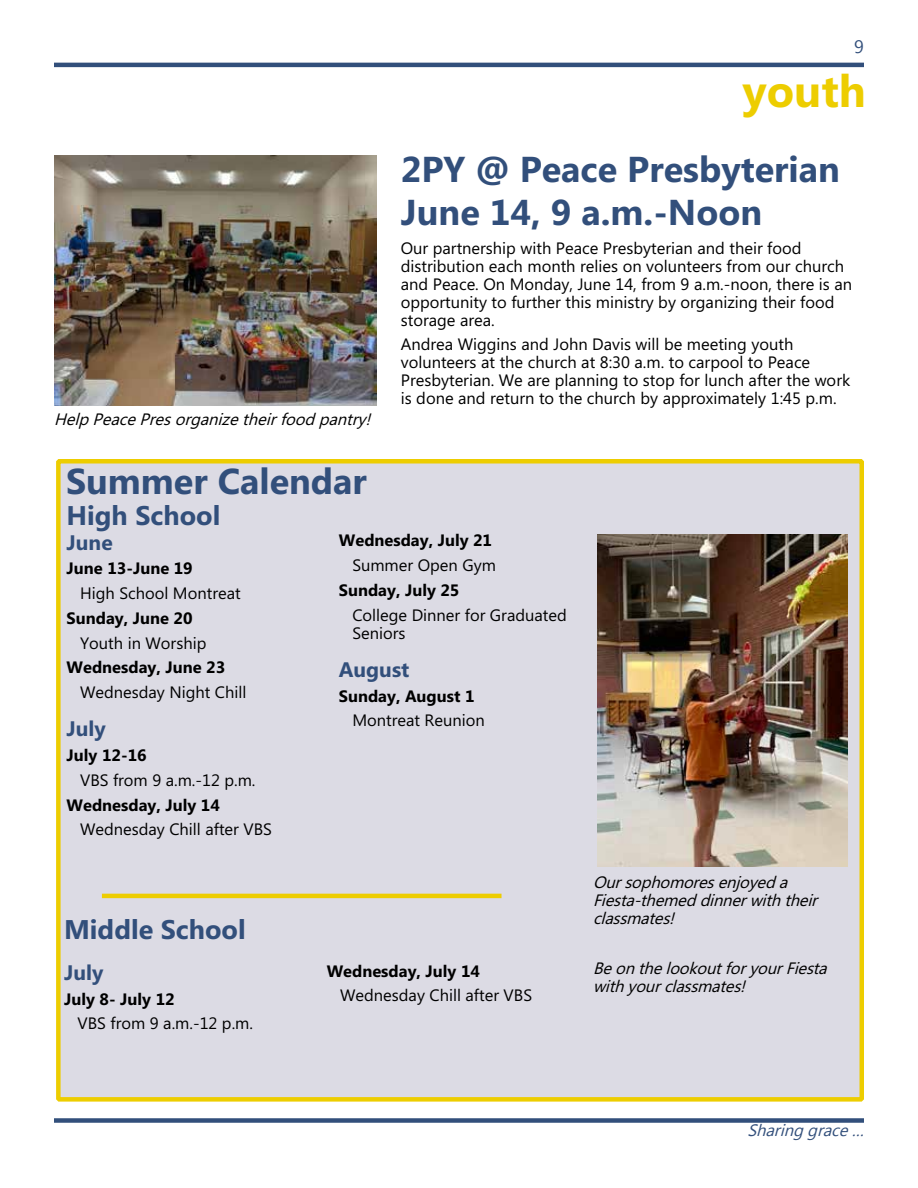
<style>
.page{position:relative;width:918px;height:1188px;background:#fff}
.page>*{position:absolute;margin:0;border:0;box-sizing:border-box;transform-origin:0 0}
.t1{font:700 45px "Microsoft Phags Pa";color:#edcd00}
.t2{font:700 36px/43.2px "Microsoft Phags Pa";color:#324f7b}
.t3{font:700 27px "Microsoft Phags Pa";color:#324f7b}
.t4{font:700 21px "Microsoft Phags Pa";color:#324f7b}
.t5{font:16.5px/18px "Microsoft Phags Pa";color:#000}
.t6{font:italic 16.5px/18px "Microsoft Phags Pa";letter-spacing:-.01em;color:#000}
.t7{font:700 16.5px "Microsoft Phags Pa";color:#000}
.t8{font:italic 16.5px "Segoe UI Emoji";color:#324f7b}
</style>
<div class="page">
<hr style="left:54px;top:63px;width:810px;height:4px;background:#324f7b">
<div style="left:54px;top:1118px;width:810px;height:5px;background:#324f7b"></div>
<div style="left:56px;top:459px;width:808px;height:643px;background:#dcdbe4;border:4px solid #edcd00"></div>
<img style="left:598px;top:534px;width:250px;height:333px">
<hr style="left:102px;top:894px;width:400px;height:4px;background:#edcd00">
<img style="left:54px;top:156px;width:323px;height:249px">
<p class="t6" style="left:54px;top:409px;width:323px">HelpPeacePresorganizetheirfoodpantry!</p>
<h2 class="t2" style="left:66px;top:458px;width:302px">Summer Calendar</h2>
<h3 class="t3" style="left:67px;top:497px;width:155px">High School</h3>
<h1 class="t1" style="left:743px;top:59px;width:125px">youth</h1>
<h2 class="t2" style="left:401px;top:145px;width:441px">2PY @ Peace Presbyterian<br>June 14, 9 a.m.-Noon</h2>
<p class="t5" style="left:401px;top:238px;width:453px">Our partnership with Peace Presbyterian and their food distribution each month relies on volunteers from our church and Peace. On Monday, June 14, from 9 a.m.-noon, there is an opportunity to further this ministry by organizing their food storage area.</p>
<p class="t5" style="left:401px;top:335px;width:451px">Andrea Wiggins and John Davis will be meeting youth volunteers at the church at 8:30 a.m. to carpool to Peace Presbyterian. We are planning to stop for lunch after the work is done and return to the church by approximately 1:45 p.m.</p>
<p class="t4" style="left:67px;top:527px;width:48px">June</p>
<p class="t7" style="left:67px;top:557px;width:128px">June 13-June 19</p>
<p class="t5" style="left:80px;top:584px;width:162px">High School Montreat</p>
<p class="t7" style="left:67px;top:606px;width:127px">Sunday, June 20</p>
<p class="t5" style="left:80px;top:633px;width:128px">Youth in Worship</p>
<p class="t7" style="left:67px;top:656px;width:160px">Wednesday, June 23</p>
<p class="t5" style="left:80px;top:683px;width:168px">Wednesday Night Chill</p>
<p class="t4" style="left:67px;top:714px;width:41px">July</p>
<p class="t7" style="left:67px;top:744px;width:82px">July 12-16</p>
<p class="t5" style="left:80px;top:770px;width:177px">VBS from 9 a.m.-12 p.m.</p>
<p class="t7" style="left:67px;top:793px;width:155px">Wednesday, July 14</p>
<p class="t5" style="left:80px;top:820px;width:193px">Wednesday Chill after VBS</p>
<h3 class="t3" style="left:64px;top:911px;width:183px">Middle School</h3>
<p class="t4" style="left:64px;top:957px;width:41px">July</p>
<p class="t7" style="left:64px;top:987px;width:112px">July 8- July 12</p>
<p class="t5" style="left:78px;top:1014px;width:177px">VBS from 9 a.m.-12 p.m.</p>
<p class="t7" style="left:339px;top:529px;width:155px">Wednesday, July 21</p>
<p class="t5" style="left:352px;top:555px;width:145px">Summer Open Gym</p>
<p class="t7" style="left:339px;top:578px;width:122px">Sunday, July 25</p>
<p class="t5" style="left:352px;top:605px;width:216px">College Dinner for Graduated<br>Seniors</p>
<p class="t4" style="left:339px;top:654px;width:72px">August</p>
<p class="t7" style="left:339px;top:684px;width:137px">Sunday, August 1</p>
<p class="t5" style="left:352px;top:711px;width:134px">Montreat Reunion</p>
<p class="t7" style="left:327px;top:959px;width:155px">Wednesday, July 14</p>
<p class="t5" style="left:340px;top:986px;width:193px">Wednesday Chill after VBS</p>
<p class="t6" style="left:593px;top:873px;width:231px">Oursophomoresenjoyeda<br>Fiesta-themeddinnerwiththeir classmates!</p>
<p class="t6" style="left:593px;top:958px;width:241px">BeonthelookoutforyourFiesta withyourclassmates!</p>
<p class="t8" style="left:784px;top:1120px;width:16px">■</p>
</div>
